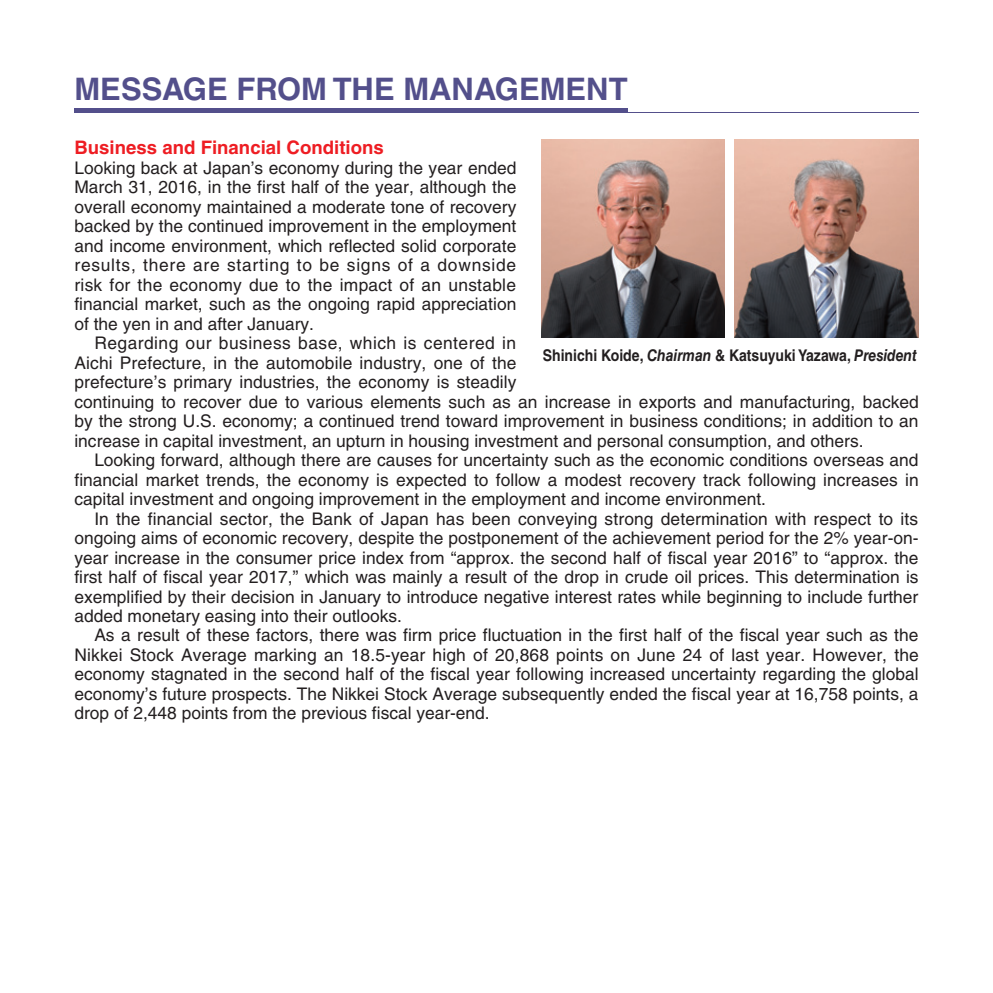
<style>
.page{position:relative;width:993px;height:993px;background:#fff}
.page>*{position:absolute;margin:0;border:0;box-sizing:border-box;transform-origin:0 0}
.t1{font:700 30.97px "Helvetica LT Std";color:#534f8b}
.t2{font:700 18.55px "Helvetica LT Std";color:#ee1d23}
.t3{font:17.32px/19.4px "Helvetica LT Std";color:#231f20;text-align:justify}
.t4{font:700 16.1px "Helvetica LT Std";color:#231f20;scale:.87 1}
.s1{font-style:italic}
</style>
<div class="page">
<hr style="left:74px;top:112px;width:844px;height:1px;background:#534f8b">
<div style="left:74px;top:108px;width:554px;height:5px;background:#534f8b"></div>
<img style="left:541px;top:139px;width:183px;height:198px">
<img style="left:734px;top:139px;width:184px;height:198px">
<h1 class="t1" style="left:74px;top:70px;width:554px">MESSAGE FROM THE MANAGEMENT</h1>
<p class="t2" style="left:74px;top:136px;width:311px">Business and Financial Conditions</p>
<p class="t3" style="left:74px;top:158px;width:443px">Looking back at Japan’s economy during the year ended March 31, 2016, in the first half of the year, although the overall economy maintained a moderate tone of recovery backed by the continued improvement in the employment and income environment, which reflected solid corporate results, there are starting to be signs of a downside risk for the economy due to the impact of an unstable financial market, such as the ongoing rapid appreciation of the yen in and after January.</p>
<p class="t3" style="left:74px;top:333px;width:845px;text-align:left;text-indent:20px">Regarding our business base, which is centered in<br>Aichi Prefecture, in the automobile industry, one of the<br>prefecture’s primary industries, the economy is steadily<br>continuing to recover due to various elements such as an increase in exports and manufacturing, backed by the strong U.S. economy; a continued trend toward improvement in business conditions; in addition to an increase in capital investment, an upturn in housing investment and personal consumption, and others.</p>
<p class="t3" style="left:74px;top:450px;width:845px;text-indent:20px">Looking forward, although there are causes for uncertainty such as the economic conditions overseas and financial market trends, the economy is expected to follow a modest recovery track following increases in capital investment and ongoing improvement in the employment and income environment.</p>
<p class="t3" style="left:74px;top:508px;width:845px;text-indent:20px">In the financial sector, the Bank of Japan has been conveying strong determination with respect to its ongoing aims of economic recovery, despite the postponement of the achievement period for the 2% year-on&shy;year increase in the consumer price index from “approx. the second half of fiscal year 2016” to “approx. the first half of fiscal year 2017,” which was mainly a result of the drop in crude oil prices. This determination is exemplified by their decision in January to introduce negative interest rates while beginning to include further added monetary easing into their outlooks.</p>
<p class="t3" style="left:74px;top:625px;width:845px;text-indent:20px">As a result of these factors, there was firm price fluctuation in the first half of the fiscal year such as the Nikkei Stock Average marking an 18.5-year high of 20,868 points on June 24 of last year. However, the economy stagnated in the second half of the fiscal year following increased uncertainty regarding the global economy’s future prospects. The Nikkei Stock Average subsequently ended the fiscal year at 16,758 points, a drop of 2,448 points from the previous fiscal year-end.</p>
<p class="t4" style="left:542px;top:345px;width:431px">Shinichi Koide, <span class="s1">Chairman</span> &amp; Katsuyuki Yazawa, <span class="s1">President</span></p>
</div>
